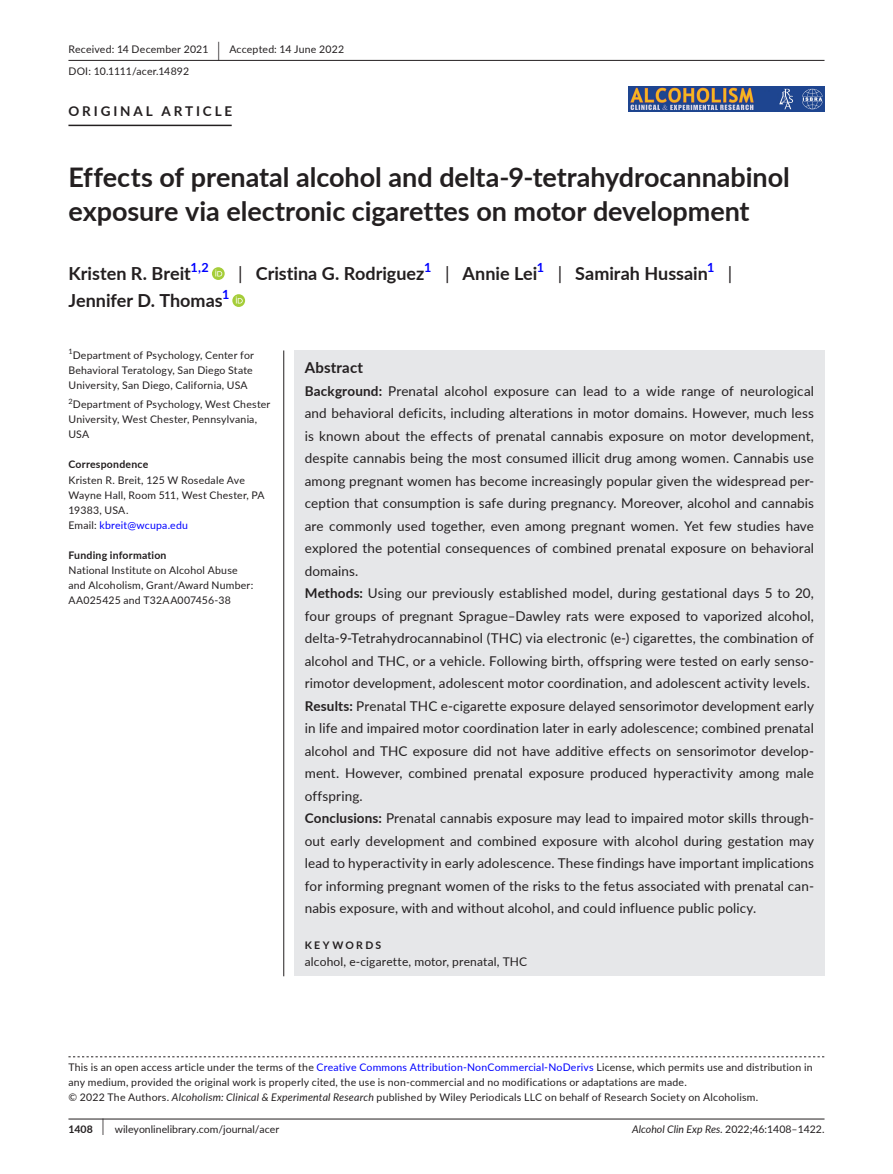
<style>
.page{position:relative;width:893px;height:1174px;background:#fff}
.page>*{position:absolute;margin:0;border:0;box-sizing:border-box;transform-origin:0 0}
.t1{font:700 27px/34.5px "Lato";color:#231f20}
.t2{font:700 18px "Lato";color:#231f20}
.t3{font:18px "Lato";color:#231f20}
.t4{font:700 15px "Lato";letter-spacing:.015em;color:#231f20}
.t5{font:13.5px/22.5px "Lato";letter-spacing:.01em;color:#231f20}
.t6{font:700 13.5px "Lato";letter-spacing:.215em;color:#231f20}
.t7{font:700 12.6px "Lato";color:#00f}
.t8{font:12px "Lato";letter-spacing:.015em;color:#231f20}
.t9{font:10.5px/15px "Lato";letter-spacing:.02em;color:#231f20}
.t10{font:10.5px "Lato";color:#231f20}
.t11{font:italic 10.5px "Lato";color:#231f20}
.t12{font:700 10.5px "Lato";letter-spacing:.02em;color:#231f20}
.t13{font:700 10.5px "Lato";letter-spacing:.22em;color:#231f20}
.t14{font:7.35px "Lato";color:#231f20}
.s1{font-size:19.65px}
.s2{font-weight:400}
.s3{color:#00f}
.s4{font-weight:700}
.s5{font-style:italic}
.s6{font-size:17.4px}
.s7{font-style:normal}
</style>
<div class="page">
<hr style="left:68px;top:1118px;width:756px;height:1px;background:#231f20">
<img style="left:629px;top:86px;width:195px;height:26px">
<hr style="left:68px;top:60px;width:756px;height:1px;background:#231f20">
<hr style="left:68px;top:125px;width:164px;height:1px;background:#231f20">
<svg style="left:212px;top:267px;width:13px;height:13px"></svg>
<svg style="left:215px;top:269px;width:7px;height:7px"></svg>
<svg style="left:232px;top:294px;width:13px;height:13px"></svg>
<svg style="left:236px;top:296px;width:7px;height:7px"></svg>
<div style="left:294px;top:350px;width:530px;height:626px;background:#e6e7e9"></div>
<hr style="left:283px;top:350px;width:1px;height:626px;background:#231f20">
<svg style="left:68px;top:1056px;width:756px;height:1px"></svg>
<p class="t9" style="left:68px;top:38px;width:277px;line-height:21.8px">Received: 14 December 2021 <span class="s1">|</span> Accepted: 14 June 2022<br>DOI: 10.1111/acer.14892</p>
<p class="t6" style="left:68px;top:101px;width:165px">ORIGINAL ARTICLE</p>
<h1 class="t1" style="left:68px;top:159px;width:723px">Effects of prenatal alcohol and delta-9-tetrahydrocannabinol exposure via electronic cigarettes on motor development</h1>
<h2 class="t2" style="left:68px;top:260px;width:124px">Kristen R. Breit</h2>
<p class="t7" style="left:191px;top:258px;width:20px">1,2</p>
<h2 class="t2" style="left:238px;top:260px;width:188px"><span class="s2">|</span> Cristina G. Rodriguez</h2>
<p class="t7" style="left:424px;top:258px;width:9px">1</p>
<h2 class="t2" style="left:445px;top:260px;width:94px"><span class="s2">|</span> Annie Lei</h2>
<p class="t7" style="left:537px;top:258px;width:9px">1</p>
<h2 class="t2" style="left:558px;top:260px;width:152px"><span class="s2">|</span> Samirah Hussain</h2>
<p class="t7" style="left:707px;top:258px;width:9px">1</p>
<h2 class="t3" style="left:728px;top:260px;width:6px">|</h2>
<h2 class="t2" style="left:68px;top:287px;width:156px">Jennifer D. Thomas</h2>
<p class="t7" style="left:222px;top:285px;width:9px">1</p>
<p class="t14" style="left:68px;top:346px;width:6px">1</p>
<p class="t9" style="left:68px;top:347px;width:187px;text-align:center">Department of Psychology, Center for<br>Behavioral Teratology, San Diego State<br>University, San Diego, California, USA</p>
<p class="t14" style="left:68px;top:396px;width:6px">2</p>
<p class="t9" style="left:68px;top:397px;width:204px;text-indent:4px">Department of Psychology, West Chester<br>University, West Chester, Pennsylvania,<br>USA</p>
<p class="t12" style="left:68px;top:457px;width:81px">Correspondence</p>
<p class="t9" style="left:68px;top:472px;width:198px">Kristen R. Breit, 125 W Rosedale Ave<br>Wayne Hall, Room 511, West Chester, PA<br>19383, USA.<br>Email: <span class="s3">kbreit@wcupa.edu</span></p>
<p class="t12" style="left:68px;top:547px;width:100px">Funding information</p>
<p class="t9" style="left:68px;top:562px;width:186px">National Institute on Alcohol Abuse and Alcoholism, Grant/Award Number:<br>AA025425 and T32AA007456-38</p>
<p class="t4" style="left:305px;top:356px;width:60px">Abstract</p>
<p class="t5" style="left:305px;top:379px;width:511px"><span class="s4">Background:</span> Prenatal alcohol exposure can lead to a wide range of neurological and behavioral deficits, including alterations in motor domains. However, much less is known about the effects of prenatal cannabis exposure on motor development, despite cannabis being the most consumed illicit drug among women. Cannabis use among pregnant women has become increasingly popular given the widespread per&shy;ception that consumption is safe during pregnancy. Moreover, alcohol and cannabis are commonly used together, even among pregnant women. Yet few studies have explored the potential consequences of combined prenatal exposure on behavioral domains.<br><span class="s4">Methods:</span> Using our previously established model, during gestational days 5 to 20, four groups of pregnant Sprague–Dawley rats were exposed to vaporized alcohol, delta-9-Tetrahydrocannabinol (THC) via electronic (e-) cigarettes, the combination of alcohol and THC, or a vehicle. Following birth, offspring were tested on early senso&shy;rimotor development, adolescent motor coordination, and adolescent activity levels.<br><span class="s4">Results:</span> Prenatal THC e-cigarette exposure delayed sensorimotor development early in life and impaired motor coordination later in early adolescence; combined prenatal alcohol and THC exposure did not have additive effects on sensorimotor develop&shy;ment. However, combined prenatal exposure produced hyperactivity among male offspring.<br><span class="s4">Conclusions:</span> Prenatal cannabis exposure may lead to impaired motor skills through&shy;out early development and combined exposure with alcohol during gestation may lead to hyperactivity in early adolescence. These findings have important implications for informing pregnant women of the risks to the fetus associated with prenatal can&shy;nabis exposure, with and without alcohol, and could influence public policy.</p>
<p class="t13" style="left:305px;top:937px;width:78px">KEYWORDS</p>
<p class="t8" style="left:305px;top:952px;width:224px">alcohol, e-cigarette, motor, prenatal, THC</p>
<p class="t9" style="left:68px;top:1059px;width:746px">This is an open access article under the terms of the <span class="s3">Creative Commons Attribution-NonCommercial-NoDerivs</span> License, which permits use and distribution in any medium, provided the original work is properly cited, the use is non-commercial and no modifications or adaptations are made.<br>© 2022 The Authors. <span class="s5">Alcoholism: Clinical &amp; Experimental Research</span> published by Wiley Periodicals LLC on behalf of Research Society on Alcoholism.</p>
<p class="t10" style="left:68px;top:1121px;width:212px"><span class="s4">1408</span> <span class="s6">|</span> wileyonlinelibrary.com/journal/acer</p>
<p class="t11" style="left:632px;top:1121px;width:194px">Alcohol Clin Exp Res. <span class="s7">2022;46:1408–1422.</span></p>
</div>
